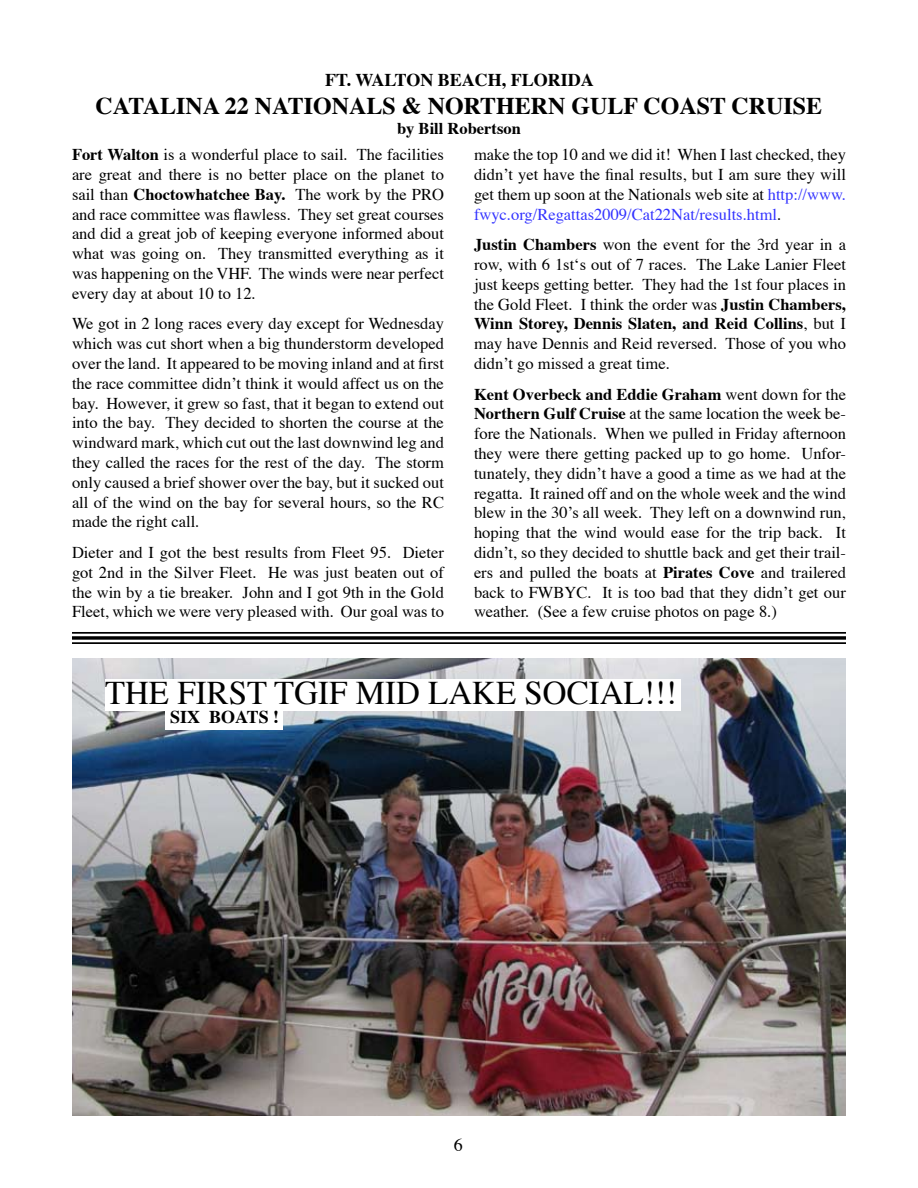
<style>
.page{position:relative;width:918px;height:1188px;background:#fff}
.page>*{position:absolute;margin:0;border:0;box-sizing:border-box;transform-origin:0 0}
.t1{font:33px "Times";color:#000}
.t2{font:700 24px "Times";color:#000}
.t3{font:700 18px "Times";color:#000}
.t4{font:16.5px/19.8px "Times";color:#000;text-align:justify}
.t5{font:700 16.5px "Times";color:#000}
.s1{font-weight:700}
.s2{color:#33f}
</style>
<div class="page">
<img style="left:72px;top:658px;width:773px;height:458px">
<div style="left:105px;top:679px;width:576px;height:32px;background:#fff"></div>
<hr style="left:72px;top:632px;width:774px;height:2px;background:#000">
<svg style="left:72px;top:636px;width:774px;height:4px;background:#242424"></svg>
<hr style="left:72px;top:642px;width:774px;height:2px;background:#000">
<div style="left:165px;top:710px;width:117px;height:20px;background:#fff"></div>
<p class="t3" style="left:325px;top:62px;width:270px">FT. WALTON BEACH, FLORIDA</p>
<h2 class="t2" style="left:96px;top:83px;width:728px">CATALINA 22 NATIONALS &amp; NORTHERN GULF COAST CRUISE</h2>
<p class="t5" style="left:397px;top:113px;width:125px">by Bill Robertson</p>
<p class="t4" style="left:72px;top:143px;width:374px"><span class="s1">Fort Walton</span> is a wonderful place to sail. The facilities are great and there is no better place on the planet to sail than <span class="s1">Choctowhatchee Bay.</span> The work by the PRO and race committee was flawless. They set great courses and did a great job of keeping everyone informed about what was going on. They transmitted everything as it was happening on the VHF. The winds were near perfect every day at about 10 to 12.</p>
<p class="t4" style="left:72px;top:313px;width:374px">We got in 2 long races every day except for Wednesday which was cut short when a big thunderstorm developed over the land. It appeared to be moving inland and at first the race committee didn’t think it would affect us on the bay. However, it grew so fast, that it began to extend out into the bay. They decided to shorten the course at the windward mark, which cut out the last downwind leg and they called the races for the rest of the day. The storm only caused a brief shower over the bay, but it sucked out all of the wind on the bay for several hours, so the RC made the right call.</p>
<p class="t4" style="left:72px;top:541px;width:374px">Dieter and I got the best results from Fleet 95. Dieter got 2nd in the Silver Fleet. He was just beaten out of the win by a tie breaker. John and I got 9th in the Gold Fleet, which we were very pleased with. Our goal was to</p>
<p class="t4" style="left:474px;top:143px;width:374px">make the top 10 and we did it! When I last checked, they didn’t yet have the final results, but I am sure they will get them up soon at the Nationals web site at <span class="s2">http://www. fwyc.org/Regattas2009/Cat22Nat/results.html</span>.</p>
<p class="t4" style="left:474px;top:233px;width:374px"><span class="s1">Justin Chambers</span> won the event for the 3rd year in a row, with 6 1st‘s out of 7 races. The Lake Lanier Fleet just keeps getting better. They had the 1st four places in the Gold Fleet. I think the order was <span class="s1">Justin Chambers, Winn Storey, Dennis Slaten, and Reid Collins</span>, but I may have Dennis and Reid reversed. Those of you who didn’t go missed a great time.</p>
<p class="t4" style="left:474px;top:383px;width:374px"><span class="s1">Kent Overbeck and Eddie Graham</span> went down for the <span class="s1">Northern Gulf Cruise</span> at the same location the week be&shy;fore the Nationals. When we pulled in Friday afternoon they were there getting packed up to go home. Unfor&shy;tunately, they didn’t have a good a time as we had at the regatta. It rained off and on the whole week and the wind blew in the 30’s all week. They left on a downwind run, hoping that the wind would ease for the trip back. It didn’t, so they decided to shuttle back and get their trail&shy;ers and pulled the boats at <span class="s1">Pirates Cove</span> and trailered back to FWBYC. It is too bad that they didn’t get our weather. (See a few cruise photos on page 8.)</p>
<h1 class="t1" style="left:105px;top:662px;width:573px">THE FIRST TGIF MID LAKE SOCIAL!!!</h1>
<p class="t3" style="left:170px;top:700px;width:111px">SIX BOATS !</p>
</div>
